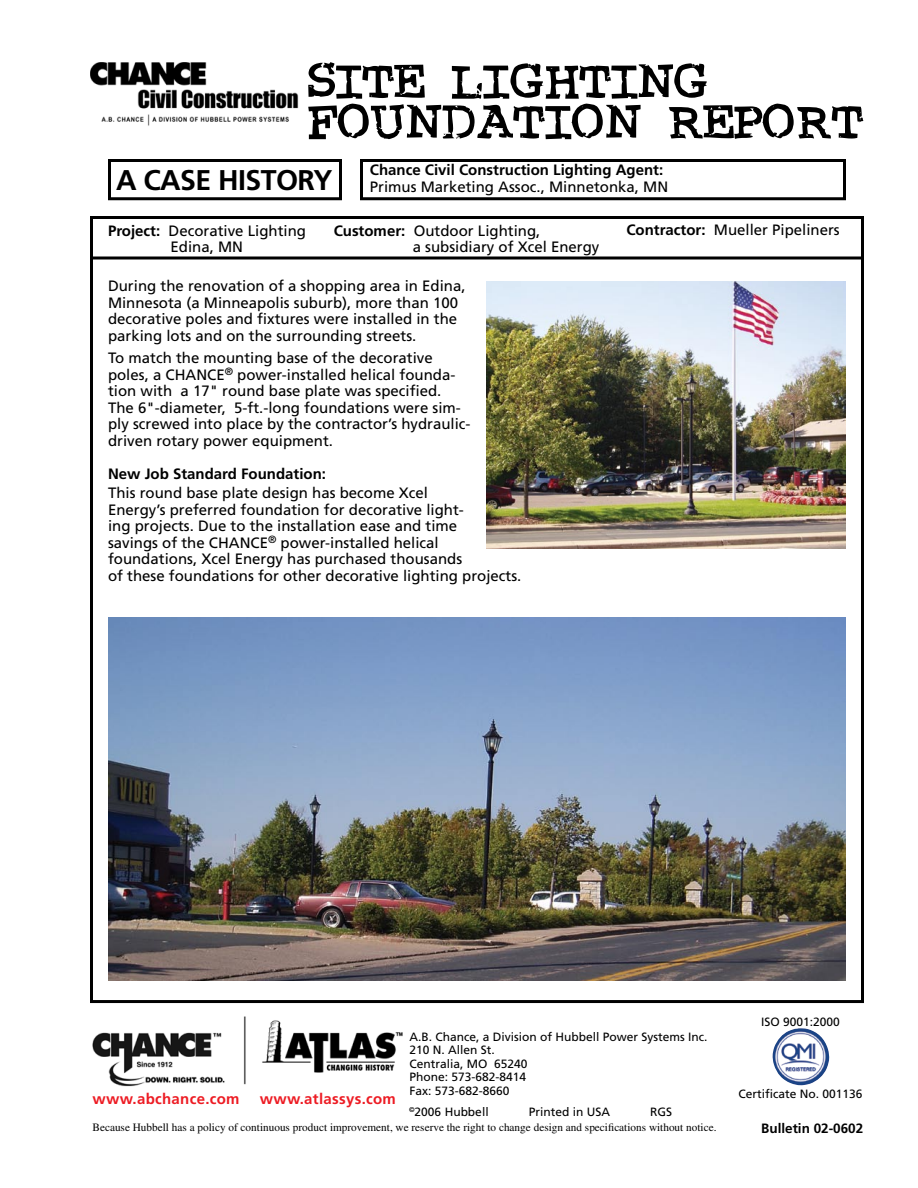
<style>
.page{position:relative;width:918px;height:1188px;background:#fff}
.page>*{position:absolute;margin:0;border:0;box-sizing:border-box;transform-origin:0 0}
.t1{font:63px "Crud Font";color:#000}
.t2{font:700 28.5px "Frutiger";letter-spacing:-.02em;color:#000}
.t3{font:15px/16.5px "Frutiger";color:#000}
.t4{font:700 15px "Frutiger";color:#000}
.t5{font:700 15px "Frutiger";letter-spacing:.02em;color:#ed1c24}
.t6{font:700 13.5px "Frutiger";color:#000}
.t7{font:12px/13.5px "Frutiger";color:#000}
.t8{font:11.25px "Times";color:#000}
.s1{font-weight:700}
</style>
<div class="page">
<div style="left:108px;top:159px;width:234px;height:41px;border:3px solid #000"></div>
<div style="left:360px;top:159px;width:486px;height:41px;border:3px solid #000"></div>
<div style="left:90px;top:216px;width:774px;height:787px;border:3px solid #000"></div>
<img style="left:90px;top:62px;width:209px;height:64px">
<img style="left:773px;top:1028px;width:56px;height:58px">
<img style="left:93px;top:1016px;width:310px;height:71px">
<svg style="left:90px;top:256px;width:771px;height:4px;background:#3f3f3f"></svg>
<img style="left:486px;top:281px;width:360px;height:267px">
<img style="left:108px;top:618px;width:738px;height:363px">
<h1 class="t1" style="left:308px;top:46px;width:402px">SITE LIGHTING</h1>
<h1 class="t1" style="left:308px;top:87px;width:557px">FOUNDATION REPORT</h1>
<h2 class="t2" style="left:116px;top:164px;width:218px">A CASE HISTORY</h2>
<p class="t4" style="left:370px;top:161px;width:295px">Chance Civil Construction Lighting Agent:</p>
<p class="t3" style="left:370px;top:178px;width:300px">Primus Marketing Assoc., Minnetonka, MN</p>
<p class="t3" style="left:626px;top:222px;width:215px"><span class="s1">Contractor:</span> Mueller Pipeliners</p>
<p class="t3" style="left:108px;top:222px;width:200px;text-align:center"><span class="s1">Project:</span> Decorative Lighting<br>Edina, MN</p>
<p class="t3" style="left:108px;top:278px;width:359px">During the renovation of a shopping area in Edina, Minnesota (a Minneapolis suburb), more than 100 decorative poles and fixtures were installed in the parking lots and on the surrounding streets.</p>
<p class="t3" style="left:108px;top:350px;width:364px">To match the mounting base of the decorative poles, a CHANCE<sup>®</sup> power-installed helical founda&shy;tion with a 17" round base plate was specified.<br>The 6"-diameter, 5-ft.-long foundations were sim&shy;ply screwed into place by the contractor’s hydraulic&shy;driven rotary power equipment.</p>
<p class="t4" style="left:108px;top:465px;width:220px">New Job Standard Foundation:</p>
<p class="t3" style="left:108px;top:485px;width:415px">This round base plate design has become Xcel<br>Energy’s preferred foundation for decorative light-<br>ing projects. Due to the installation ease and time<br>savings of the CHANCE<sup>®</sup> power-installed helical foundations, Xcel Energy has purchased thousands<br>of these foundations for other decorative lighting projects.</p>
<p class="t3" style="left:413px;top:222px;width:188px;text-indent:-79px"><span class="s1">Customer:</span> Outdoor Lighting,<br>a subsidiary of Xcel Energy</p>
<p class="t5" style="left:93px;top:1090px;width:149px">www.abchance.com</p>
<p class="t5" style="left:260px;top:1090px;width:138px">www.atlassys.com</p>
<p class="t7" style="left:409px;top:1030px;width:300px">A.B. Chance, a Division of Hubbell Power Systems Inc.<br>210 N. Allen St.<br>Centralia, MO 65240<br>Phone: 573-682-8414<br>Fax: 573-682-8660</p>
<p class="t7" style="left:409px;top:1105px;width:81px"><sup>©</sup>2006 Hubbell</p>
<p class="t7" style="left:529px;top:1105px;width:83px">Printed in USA</p>
<p class="t7" style="left:650px;top:1105px;width:23px">RGS</p>
<p class="t8" style="left:93px;top:1121px;width:625px">Because Hubbell has a policy of continuous product improvement, we reserve the right to change design and specifications without notice.</p>
<p class="t7" style="left:761px;top:1015px;width:80px">ISO 9001:2000</p>
<p class="t7" style="left:738px;top:1087px;width:126px">Certificate No. 001136</p>
<p class="t6" style="left:761px;top:1120px;width:104px">Bulletin 02-0602</p>
</div>
